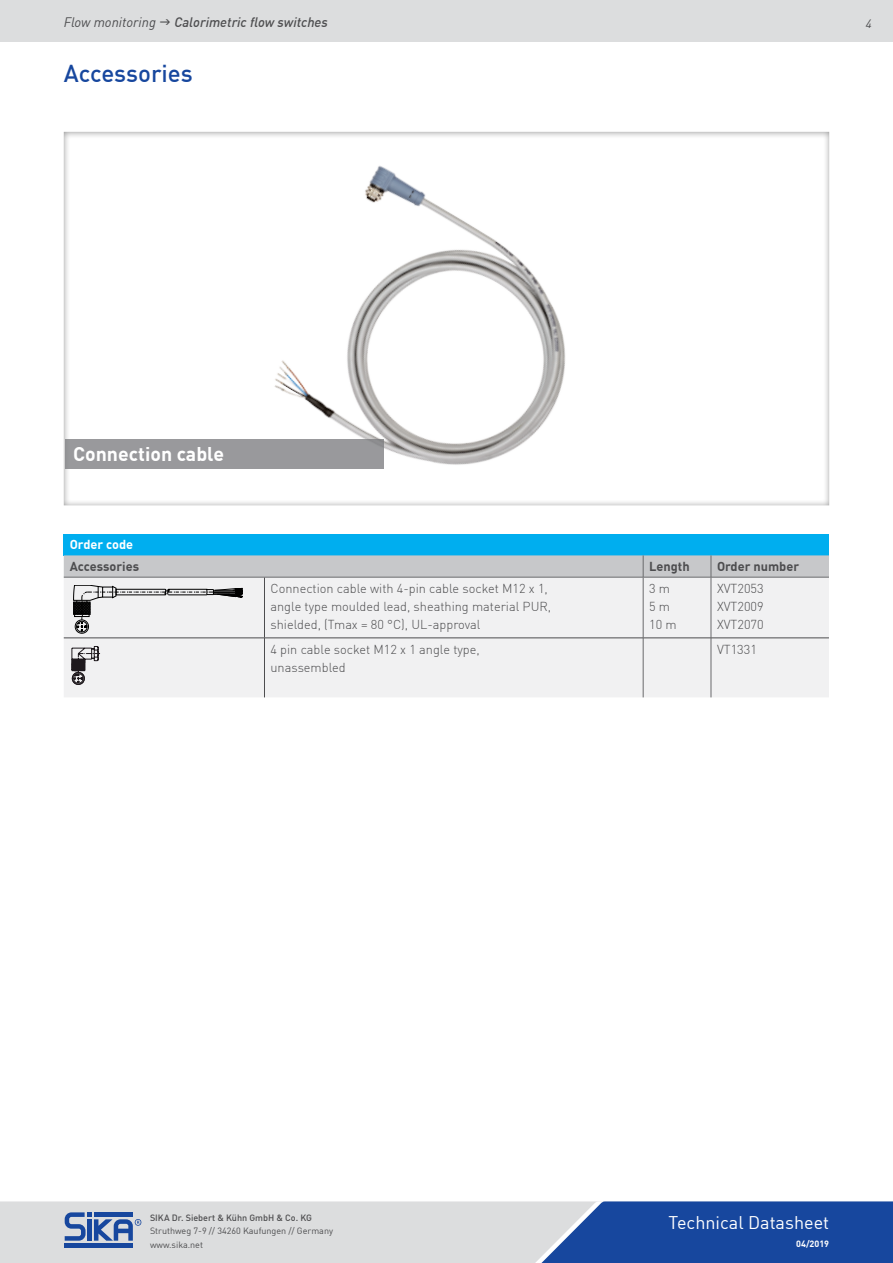
<style>
.page{position:relative;width:893px;height:1263px;background:#fff}
.page>*{position:absolute;margin:0;border:0;box-sizing:border-box;transform-origin:0 0}
.t1{font:500 24px "DIN Offc";color:#17479e}
.t2{font:700 19.5px "DIN Offc";color:#fff}
.t3{font:18px "DIN Offc";color:#fff}
.t4{font:italic 500 13.5px "DIN Offc";color:#4d4d4f}
.t5{font:italic 13.5px "DIN Offc";color:#4d4d4f}
.t6{font:300 12.75px/18px "DIN Offc";color:#4d4d4f}
.t7{font:700 12.75px "DIN Offc";color:#4d4d4f}
.t8{font:700 12.75px "DIN Offc";color:#fff}
.t9{font:italic 12px "DIN Offc";color:#4d4d4f}
.t10{font:9px/13.5px "DIN Offc";color:#4d4d4f}
.t11{font:500 9px "DIN Offc";color:#4d4d4f}
.t12{font:700 9px "DIN Offc";color:#fff}
</style>
<div class="page">
<div style="left:0;top:0;width:893px;height:42px;background:#dcddde"></div>
<div style="left:0;top:1201px;width:513px;height:62px;background:#dcddde"></div>
<svg style="left:513px;top:1201px;width:380px;height:62px;background:#3860a9"></svg>
<hr style="left:65px;top:1243px;width:68px;height:4px;background:#17479e">
<svg style="left:65px;top:1212px;width:76px;height:29px;background:#758fbc"></svg>
<img style="left:268px;top:166px;width:297px;height:303px">
<div style="left:65px;top:439px;width:319px;height:29px;background:#99999c"></div>
<div style="left:64px;top:534px;width:765px;height:21px;background:#00aeef"></div>
<div style="left:64px;top:578px;width:765px;height:119px;background:#f1f1f2"></div>
<hr style="left:264px;top:577px;width:1px;height:61px;background:#4d4d4f">
<hr style="left:264px;top:638px;width:1px;height:59px;background:#4d4d4f">
<svg style="left:64px;top:555px;width:765px;height:22px;background:#c1c5c9"></svg>
<hr style="left:643px;top:577px;width:1px;height:61px;background:#696a6c">
<hr style="left:643px;top:638px;width:1px;height:59px;background:#696a6c">
<hr style="left:711px;top:577px;width:1px;height:61px;background:#696a6c">
<hr style="left:711px;top:638px;width:1px;height:59px;background:#696a6c">
<hr style="left:64px;top:577px;width:200px;height:1px;background:#696a6c">
<hr style="left:264px;top:577px;width:379px;height:1px;background:#696a6c">
<hr style="left:643px;top:577px;width:68px;height:1px;background:#696a6c">
<hr style="left:711px;top:577px;width:118px;height:1px;background:#696a6c">
<hr style="left:64px;top:638px;width:200px;height:1px;background:#4d4d4f">
<hr style="left:264px;top:638px;width:379px;height:1px;background:#4d4d4f">
<hr style="left:643px;top:638px;width:68px;height:1px;background:#4d4d4f">
<hr style="left:711px;top:638px;width:118px;height:1px;background:#4d4d4f">
<svg style="left:73px;top:585px;width:174px;height:48px"></svg>
<svg style="left:72px;top:646px;width:28px;height:38px"></svg>
<p class="t5" style="left:64px;top:14px;width:94px">Flow monitoring</p>
<p class="t4" style="left:174px;top:14px;width:155px">Calorimetric flow switches</p>
<p class="t9" style="left:866px;top:16px;width:7px">4</p>
<h1 class="t1" style="left:64px;top:58px;width:130px">Accessories</h1>
<h2 class="t2" style="left:73px;top:441px;width:153px">Connection cable</h2>
<p class="t8" style="left:70px;top:536px;width:65px">Order code</p>
<p class="t7" style="left:70px;top:558px;width:71px">Accessories</p>
<p class="t7" style="left:649px;top:558px;width:42px">Length</p>
<p class="t7" style="left:717px;top:558px;width:84px">Order number</p>
<p class="t6" style="left:270px;top:579px;width:282px">Connection cable with 4-pin cable socket M12 x 1, angle type moulded lead, sheathing material PUR, shielded, (Tmax = 80 °C), UL-approval</p>
<p class="t6" style="left:649px;top:579px;width:29px">3 m<br>5 m<br>10 m</p>
<p class="t6" style="left:717px;top:579px;width:48px;text-align:justify">XVT2053<br>XVT2009<br>XVT2070</p>
<p class="t6" style="left:270px;top:640px;width:211px">4 pin cable socket M12 x 1 angle type, unassembled</p>
<p class="t6" style="left:717px;top:640px;width:41px">VT1331</p>
<p class="t11" style="left:150px;top:1211px;width:164px">SIKA Dr. Siebert &amp; Kühn GmbH &amp; Co. KG</p>
<p class="t10" style="left:150px;top:1224px;width:185px">Struthweg 7-9 // 34260 Kaufungen // Germany www.sika.net</p>
<h3 class="t3" style="left:669px;top:1211px;width:162px">Technical Datasheet</h3>
<p class="t12" style="left:796px;top:1238px;width:34px">04/2019</p>
</div>
